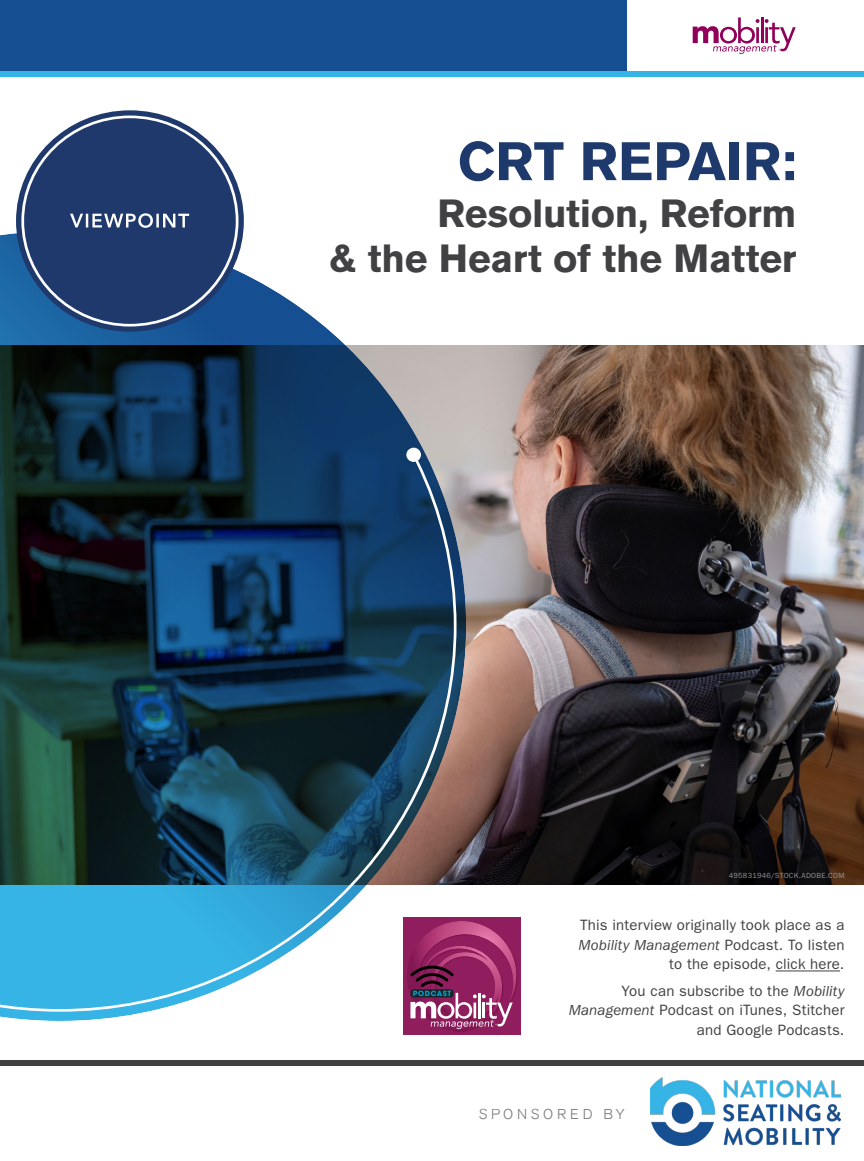
<style>
.page{position:relative;width:864px;height:1161px;background:#fff}
.page>*{position:absolute;margin:0;border:0;box-sizing:border-box;transform-origin:0 0}
.t1{font:700 53.7px "Akzidenz Grotesk BE";letter-spacing:.005em;color:#1e3a6d}
.t2{font:700 39px/45px "Akzidenz Grotesk BE";letter-spacing:-.01em;color:#414042;text-align:right}
.t3{font:15px/19.5px "ITC Franklin Gothic Std";letter-spacing:.015em;color:#414042;text-align:right}
.t4{font:300 14.25px "Akzidenz Grotesk BE";letter-spacing:.26em;color:#77787b}
.t5{font:7.5px "ITC Franklin Gothic Std";letter-spacing:.035em;color:#939598}
.s1{font-style:italic}
</style>
<div class="page">
<img style="left:466px;top:345px;width:398px;height:539px">
<svg style="left:0;top:231px;width:466px;height:790px"></svg>
<div style="left:16px;top:110px;width:228px;height:222px;background:#1f396c;border-radius:50%"></div>
<svg style="left:0;top:448px;width:457px;height:564px;background:#2d576c"></svg>
<div style="left:0;top:1060px;width:864px;height:6px;background:#414042"></div>
<div style="left:403px;top:917px;width:118px;height:117px;background:#901e5d"></div>
<svg style="left:407px;top:921px;width:111px;height:111px"></svg>
<svg style="left:70px;top:213px;width:119px;height:15px"></svg>
<div style="left:0;top:0;width:627px;height:72px;background:#154f91"></div>
<div style="left:0;top:71px;width:864px;height:6px;background:#36b4e5"></div>
<svg style="left:693px;top:17px;width:103px;height:37px"></svg>
<hr style="left:776px;top:971px;width:64px;height:1px;background:#414042">
<img style="left:650px;top:1078px;width:191px;height:67px">
<h1 class="t1" style="left:458px;top:141px;width:340px">CRT REPAIR:</h1>
<h2 class="t2" style="left:329px;top:194px;width:469px">Resolution, Reform<br>&amp; the Heart of the Matter</h2>
<p class="t5" style="left:729px;top:873px;width:117px">495831946/STOCK.ADOBE.COM</p>
<p class="t3" style="left:579px;top:917px;width:267px">This interview originally took place as a<br><span class="s1">Mobility Management</span> Podcast. To listen to the episode, click here.</p>
<p class="t3" style="left:569px;top:982px;width:277px">You can subscribe to the <span class="s1">Mobility<br>Management</span> Podcast on iTunes, Stitcher and Google Podcasts.</p>
<p class="t4" style="left:479px;top:1108px;width:148px">SPONSORED BY</p>
</div>
